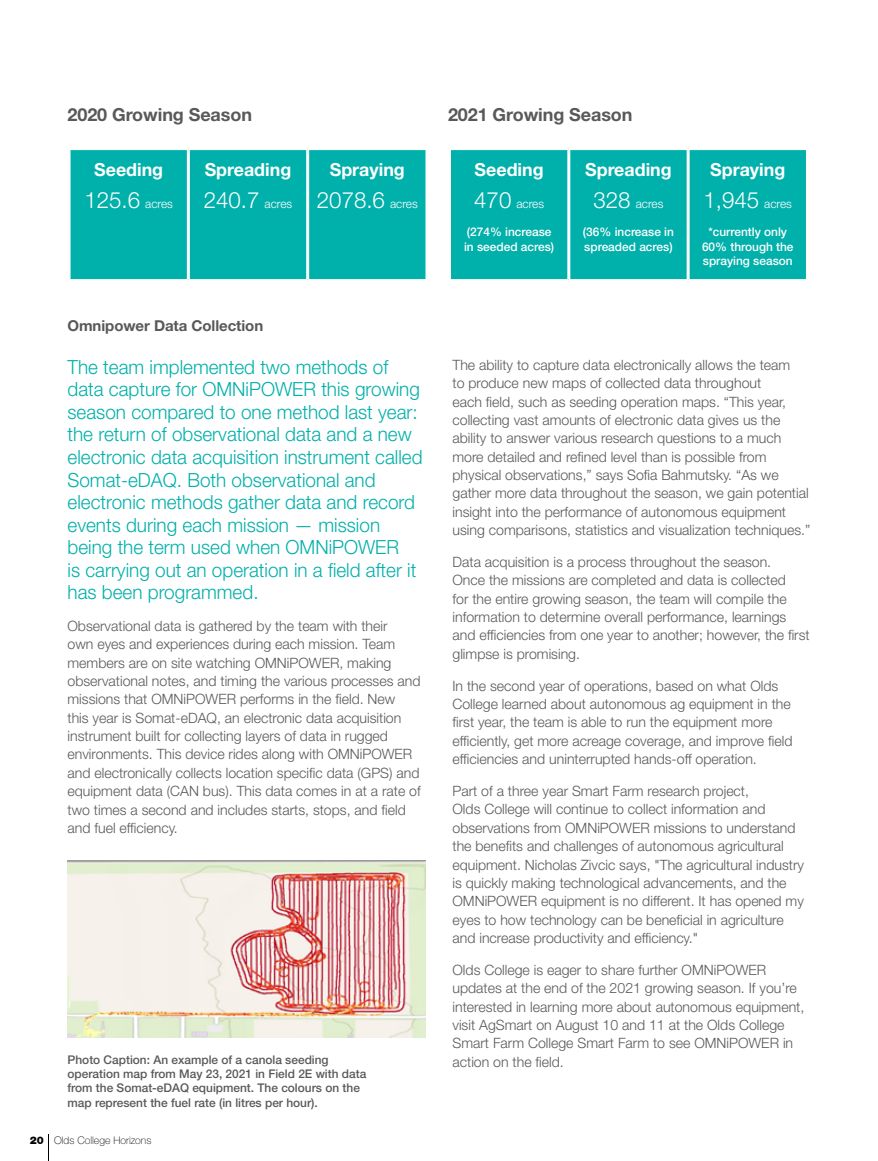
<style>
.page{position:relative;width:878px;height:1161px;background:#fff}
.page>*{position:absolute;margin:0;border:0;box-sizing:border-box;transform-origin:0 0}
.t1{font:300 22.5px "Helvetica Neue LT Std";color:#fff}
.t2{font:300 19.5px/22.5px "Helvetica Neue LT Std";color:#00b0aa}
.t3{font:700 18px "Helvetica Neue LT Std";color:#fff}
.t4{font:700 18px "Helvetica Neue LT Std";letter-spacing:-.005em;color:#58595b}
.t5{font:700 15px "Helvetica Neue LT Std";letter-spacing:-.005em;color:#58595b}
.t6{font:300 14.25px/18.3px "Helvetica Neue LT Std";color:#58595b}
.t7{font:500 12px/14.4px "Helvetica Neue LT Std";color:#58595b}
.t8{font:500 12px/14.4px "Helvetica Neue LT Std";color:#fff}
.t9{font:300 12px "Helvetica Neue LT Std";color:#fff}
.t10{font:100 10.5px "Helvetica Neue LT Std";color:#000}
.s1{font-size:12px}
.s2{font-size:22.5px}
.s3{font-weight:900}
</style>
<div class="page">
<img style="left:68px;top:861px;width:357px;height:177px">
<div style="left:70px;top:150px;width:355px;height:129px;background:#00b0aa"></div>
<hr style="left:187px;top:150px;width:3px;height:129px;background:#fff">
<hr style="left:306px;top:150px;width:3px;height:129px;background:#fff">
<div style="left:451px;top:150px;width:355px;height:129px;background:#00b0aa"></div>
<hr style="left:567px;top:150px;width:3px;height:129px;background:#fff">
<hr style="left:686px;top:150px;width:3px;height:129px;background:#fff">
<p class="t4" style="left:68px;top:103px;width:186px">2020 Growing Season</p>
<p class="t3" style="left:94px;top:159px;width:70px">Seeding</p>
<h1 class="t1" style="left:84px;top:187px;width:90px">125.6 <span class="s1">acres</span></h1>
<p class="t3" style="left:205px;top:159px;width:88px">Spreading</p>
<h1 class="t1" style="left:204px;top:187px;width:90px">240.7 <span class="s1">acres</span></h1>
<p class="t3" style="left:330px;top:159px;width:76px">Spraying</p>
<h1 class="t1" style="left:317px;top:187px;width:102px">2078.6 <span class="s1">acres</span></h1>
<p class="t4" style="left:448px;top:103px;width:186px">2021 Growing Season</p>
<p class="t3" style="left:474px;top:159px;width:70px">Seeding</p>
<p class="t9" style="left:474px;top:197px;width:71px"><span class="s2">470</span> acres</p>
<p class="t8" style="left:464px;top:225px;width:92px">(274% increase in seeded acres)</p>
<p class="t3" style="left:585px;top:159px;width:88px">Spreading</p>
<p class="t9" style="left:593px;top:197px;width:71px"><span class="s2">328</span> acres</p>
<p class="t8" style="left:583px;top:225px;width:92px">(36% increase in spreaded acres)</p>
<p class="t3" style="left:710px;top:159px;width:76px">Spraying</p>
<h1 class="t1" style="left:703px;top:187px;width:90px">1,945 <span class="s1">acres</span></h1>
<p class="t8" style="left:702px;top:225px;width:93px;text-align:center">*currently only<br>60% through the spraying season</p>
<p class="t5" style="left:68px;top:317px;width:197px">Omnipower Data Collection</p>
<p class="t2" style="left:68px;top:355px;width:356px">The team implemented two methods of data capture for OMNiPOWER this growing season compared to one method last year: the return of observational data and a new electronic data acquisition instrument called Somat-eDAQ. Both observational and electronic methods gather data and record events during each mission — mission being the term used when OMNiPOWER<br>is carrying out an operation in a field after it has been programmed.</p>
<p class="t6" style="left:68px;top:616px;width:355px">Observational data is gathered by the team with their<br>own eyes and experiences during each mission. Team members are on site watching OMNiPOWER, making observational notes, and timing the various processes and missions that OMNiPOWER performs in the field. New<br>this year is Somat-eDAQ, an electronic data acquisition instrument built for collecting layers of data in rugged environments. This device rides along with OMNiPOWER and electronically collects location specific data (GPS) and equipment data (CAN bus). This data comes in at a rate of two times a second and includes starts, stops, and field and fuel efficiency.</p>
<p class="t6" style="left:452px;top:355px;width:359px">The ability to capture data electronically allows the team<br>to produce new maps of collected data throughout<br>each field, such as seeding operation maps. “This year, collecting vast amounts of electronic data gives us the ability to answer various research questions to a much more detailed and refined level than is possible from physical observations,” says Sofia Bahmutsky. “As we gather more data throughout the season, we gain potential insight into the performance of autonomous equipment using comparisons, statistics and visualization techniques.”</p>
<p class="t6" style="left:452px;top:552px;width:359px">Data acquisition is a process throughout the season.<br>Once the missions are completed and data is collected<br>for the entire growing season, the team will compile the information to determine overall performance, learnings and efficiencies from one year to another; however, the first glimpse is promising.</p>
<p class="t6" style="left:452px;top:676px;width:341px">In the second year of operations, based on what Olds College learned about autonomous ag equipment in the first year, the team is able to run the equipment more efficiently, get more acreage coverage, and improve field efficiencies and uninterrupted hands-off operation.</p>
<p class="t6" style="left:452px;top:782px;width:353px">Part of a three year Smart Farm research project,<br>Olds College will continue to collect information and observations from OMNiPOWER missions to understand the benefits and challenges of autonomous agricultural equipment. Nicholas Zivcic says, "The agricultural industry is quickly making technological advancements, and the OMNiPOWER equipment is no different. It has opened my eyes to how technology can be beneficial in agriculture and increase productivity and efficiency."</p>
<p class="t6" style="left:452px;top:960px;width:353px">Olds College is eager to share further OMNiPOWER updates at the end of the 2021 growing season. If you’re interested in learning more about autonomous equipment, visit AgSmart on August 10 and 11 at the Olds College Smart Farm College Smart Farm to see OMNiPOWER in</p>
<p class="t7" style="left:68px;top:1052px;width:263px">Photo Caption: An example of a canola seeding</p>
<p class="t6" style="left:452px;top:1052px;width:113px">action on the field.</p>
<p class="t7" style="left:68px;top:1066px;width:300px">operation map from May 23, 2021 in Field 2E with data from the Somat-eDAQ equipment. The colours on the map represent the fuel rate (in litres per hour).</p>
<p class="t10" style="left:30px;top:1134px;width:123px"><span class="s3">20</span> Olds College Horizons</p>
</div>
